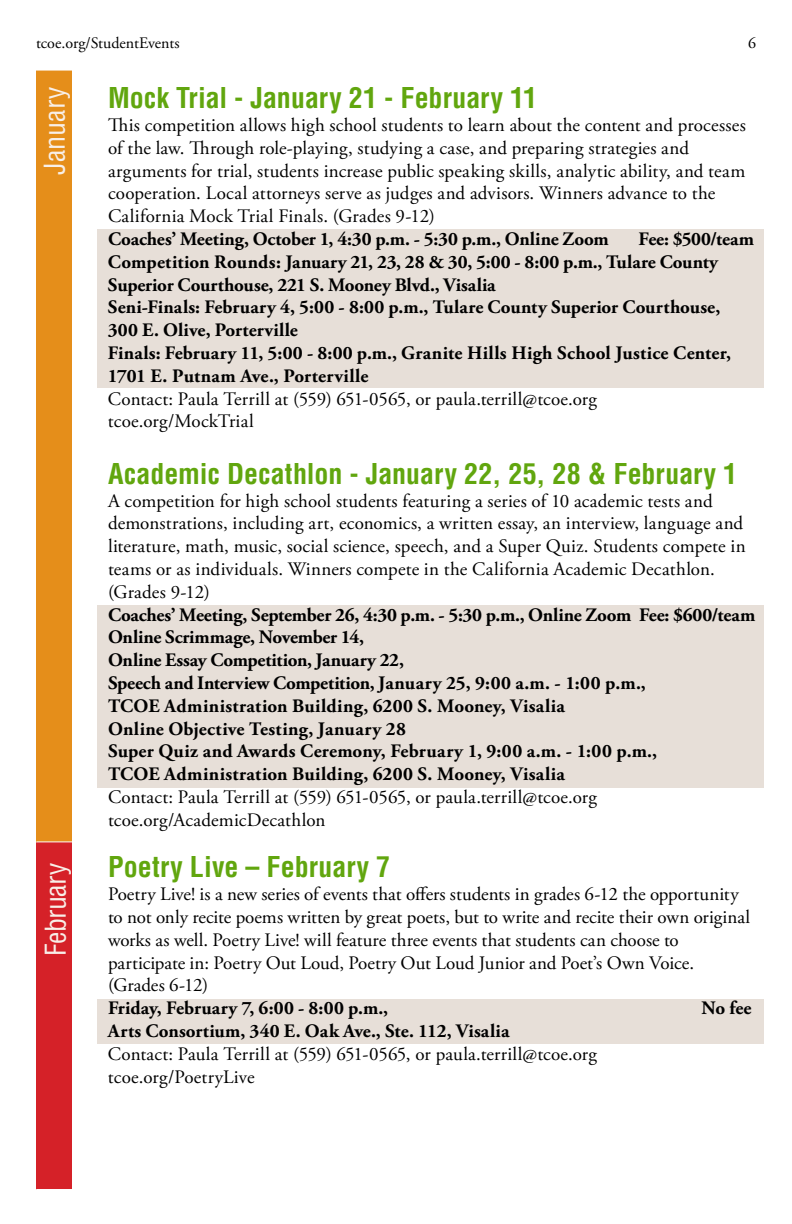
<style>
.page{position:relative;width:792px;height:1224px;background:#fff}
.page>*{position:absolute;margin:0;border:0;box-sizing:border-box;transform-origin:0 0}
.t1{font:700 condensed 28px "Helvetica LT Std";color:#61a60e}
.t2{font:condensed 28px "Helvetica LT Std";letter-spacing:-.02em;color:#f8efe8}
.t3{font:condensed 28px "Helvetica LT Std";color:#f8efe8}
.t4{font:19px/22.8px "Adobe Garamond Pro";letter-spacing:.01em;color:#000}
.t5{font:700 19px/22.8px "Adobe Garamond Pro";color:#000}
.t6{font:16px "Adobe Garamond Pro";color:#000}
</style>
<div class="page">
<div style="left:97px;top:229px;width:667px;height:158px;background:#e7dfd8"></div>
<div style="left:97px;top:999px;width:667px;height:44px;background:#e7dfd8"></div>
<div style="left:97px;top:605px;width:667px;height:183px;background:#e7dfd8"></div>
<svg style="left:36px;top:71px;width:36px;height:1118px;background:#e06c1e"></svg>
<p class="t6" style="left:36px;top:33px;width:145px">tcoe.org/StudentEvents</p>
<p class="t6" style="left:748px;top:33px;width:9px">6</p>
<h1 class="t3" style="left:37px;top:175px;width:89px;rotate:-90deg">January</h1>
<h1 class="t1" style="left:108px;top:80px;width:431px">Mock Trial - January 21 - February 11</h1>
<p class="t4" style="left:108px;top:114px;width:639px">This competition allows high school students to learn about the content and processes of the law. Through role-playing, studying a case, and preparing strategies and arguments for trial, students increase public speaking skills, analytic ability, and team cooperation. Local attorneys serve as judges and advisors. Winners advance to the California Mock Trial Finals. (Grades 9-12)</p>
<p class="t5" style="left:108px;top:228px;width:502px">Coaches’ Meeting, October 1, 4:30 p.m. - 5:30 p.m., Online Zoom</p>
<p class="t5" style="left:108px;top:228px;width:648px;text-indent:531px">Fee: $500/team Competition Rounds: January 21, 23, 28 &amp; 30, 5:00 - 8:00 p.m., Tulare County Superior Courthouse, 221 S. Mooney Blvd., Visalia<br>Seni-Finals: February 4, 5:00 - 8:00 p.m., Tulare County Superior Courthouse, 300 E. Olive, Porterville<br>Finals: February 11, 5:00 - 8:00 p.m., Granite Hills High School Justice Center, 1701 E. Putnam Ave., Porterville</p>
<p class="t4" style="left:108px;top:388px;width:490px">Contact: Paula Terrill at (559) 651-0565, or paula.terrill@tcoe.org tcoe.org/MockTrial</p>
<h1 class="t1" style="left:108px;top:456px;width:631px">Academic Decathlon - January 22, 25, 28 &amp; February 1</h1>
<p class="t4" style="left:108px;top:490px;width:639px">A competition for high school students featuring a series of 10 academic tests and demonstrations, including art, economics, a written essay, an interview, language and literature, math, music, social science, speech, and a Super Quiz. Students compete in teams or as individuals. Winners compete in the California Academic Decathlon. (Grades 9-12)</p>
<p class="t5" style="left:108px;top:603px;width:649px">Coaches’ Meeting, September 26, 4:30 p.m. - 5:30 p.m., Online Zoom Fee: $600/team Online Scrimmage, November 14,<br>Online Essay Competition, January 22,<br>Speech and Interview Competition, January 25, 9:00 a.m. - 1:00 p.m.,<br>TCOE Administration Building, 6200 S. Mooney, Visalia<br>Online Objective Testing, January 28<br>Super Quiz and Awards Ceremony, February 1, 9:00 a.m. - 1:00 p.m.,<br>TCOE Administration Building, 6200 S. Mooney, Visalia</p>
<p class="t4" style="left:108px;top:786px;width:490px">Contact: Paula Terrill at (559) 651-0565, or paula.terrill@tcoe.org tcoe.org/AcademicDecathlon</p>
<h1 class="t1" style="left:108px;top:850px;width:284px">Poetry Live – February 7</h1>
<p class="t4" style="left:108px;top:883px;width:644px">Poetry Live! is a new series of events that offers students in grades 6-12 the opportunity to not only recite poems written by great poets, but to write and recite their own original works as well. Poetry Live! will feature three events that students can choose to participate in: Poetry Out Loud, Poetry Out Loud Junior and Poet’s Own Voice. (Grades 6-12)</p>
<p class="t5" style="left:108px;top:997px;width:282px">Friday, February 7, 6:00 - 8:00 p.m.,</p>
<p class="t5" style="left:701px;top:997px;width:52px">No fee</p>
<p class="t5" style="left:108px;top:1020px;width:403px">Arts Consortium, 340 E. Oak Ave., Ste. 112, Visalia</p>
<p class="t4" style="left:108px;top:1043px;width:490px">Contact: Paula Terrill at (559) 651-0565, or paula.terrill@tcoe.org tcoe.org/PoetryLive</p>
<h1 class="t2" style="left:38px;top:956px;width:94px;rotate:-90deg">February</h1>
</div>
